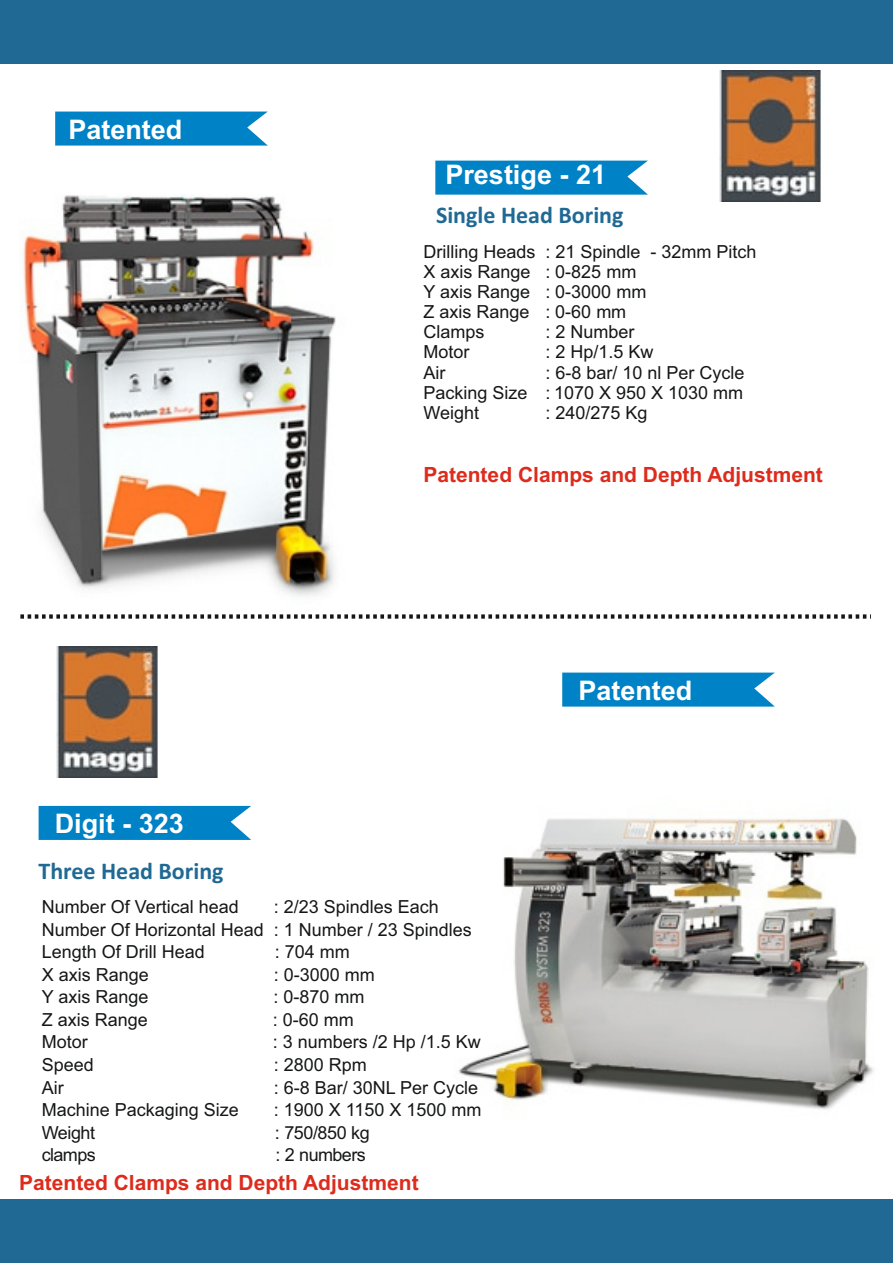
<style>
.page{position:relative;width:893px;height:1263px;background:#fff}
.page>*{position:absolute;margin:0;border:0;box-sizing:border-box;transform-origin:0 0}
.t1{font:700 27px "Arial";color:#fff}
.t2{font:700 24px "Calibri";color:#1f6994}
.t3{font:700 21px "Arial";color:#dd2b1c}
.t4{font:18px/20.1px "Arial";color:#151616}
.t5{font:18px "Arial";letter-spacing:-.03em;color:#151616}
</style>
<div class="page">
<div style="left:0;top:0;width:893px;height:64px;background:#1f6994"></div>
<div style="left:0;top:1199px;width:893px;height:64px;background:#1f6994"></div>
<img style="left:23px;top:195px;width:313px;height:402px">
<img style="left:720px;top:70px;width:101px;height:131px">
<img style="left:459px;top:818px;width:415px;height:292px">
<svg style="left:55px;top:112px;width:213px;height:34px;background:#1089c9"></svg>
<svg style="left:562px;top:673px;width:213px;height:34px;background:#0f89c9"></svg>
<img style="left:57px;top:646px;width:101px;height:131px">
<svg style="left:435px;top:161px;width:213px;height:34px;background:#0f89c9"></svg>
<svg style="left:39px;top:806px;width:212px;height:34px;background:#0c88c8"></svg>
<svg style="left:20px;top:614px;width:851px;height:5px"></svg>
<h1 class="t1" style="left:68px;top:119px;width:116px">Patented</h1>
<h1 class="t1" style="left:55px;top:814px;width:131px">Digit - 323</h1>
<h2 class="t2" style="left:38px;top:861px;width:187px">Three Head Boring</h2>
<h1 class="t1" style="left:445px;top:165px;width:162px">Prestige - 21</h1>
<h2 class="t2" style="left:436px;top:205px;width:189px">Single Head Boring</h2>
<p class="t4" style="left:423px;top:243px;width:335px">Drilling Heads : 21 Spindle - 32mm Pitch<br>X axis Range : 0-825 mm<br>Y axis Range : 0-3000 mm<br>Z axis Range : 0-60 mm<br>Clamps</p>
<p class="t4" style="left:545px;top:324px;width:91px">: 2 Number</p>
<p class="t4" style="left:423px;top:344px;width:48px">Motor</p>
<p class="t4" style="left:545px;top:344px;width:110px">: 2 Hp/1.5 Kw</p>
<p class="t4" style="left:423px;top:364px;width:23px">Air</p>
<p class="t4" style="left:423px;top:364px;width:322px;text-align:justify;text-indent:122px">: 6-8 bar/ 10 nl Per Cycle Packing Size : 1070 X 950 X 1030 mm Weight</p>
<p class="t4" style="left:545px;top:404px;width:104px">: 240/275 Kg</p>
<p class="t3" style="left:423px;top:466px;width:401px">Patented Clamps and Depth Adjustment</p>
<h1 class="t1" style="left:578px;top:680px;width:116px">Patented</h1>
<p class="t4" style="left:42px;top:897px;width:432px;line-height:22.6px;text-indent:232px">: 2/23 Spindles Each<br>Number Of Horizontal Head : 1 Number / 23 Spindles<br>Length Of Drill Head</p>
<p class="t4" style="left:42px;top:898px;width:199px">Number Of Vertical head</p>
<p class="t4" style="left:275px;top:943px;width:77px">: 704 mm</p>
<p class="t4" style="left:42px;top:966px;width:109px">X axis Range</p>
<p class="t4" style="left:274px;top:966px;width:103px">: 0-3000 mm</p>
<p class="t4" style="left:42px;top:988px;width:108px">Y axis Range</p>
<p class="t4" style="left:274px;top:988px;width:93px">: 0-870 mm</p>
<p class="t4" style="left:42px;top:1011px;width:108px">Z axis Range</p>
<p class="t4" style="left:273px;top:1011px;width:83px">: 0-60 mm</p>
<p class="t4" style="left:42px;top:1034px;width:48px">Motor</p>
<p class="t4" style="left:273px;top:1034px;width:210px">: 3 numbers /2 Hp /1.5 Kw</p>
<p class="t4" style="left:42px;top:1056px;width:54px">Speed</p>
<p class="t4" style="left:274px;top:1056px;width:95px">: 2800 Rpm</p>
<p class="t4" style="left:42px;top:1079px;width:23px">Air</p>
<p class="t4" style="left:274px;top:1079px;width:206px">: 6-8 Bar/ 30NL Per Cycle</p>
<p class="t4" style="left:42px;top:1101px;width:199px">Machine Packaging Size</p>
<p class="t4" style="left:274px;top:1101px;width:209px">: 1900 X 1150 X 1500 mm</p>
<p class="t4" style="left:42px;top:1124px;width:55px">Weight</p>
<p class="t4" style="left:275px;top:1124px;width:97px">: 750/850 kg</p>
<p class="t4" style="left:42px;top:1146px;width:56px">clamps</p>
<p class="t5" style="left:275px;top:1148px;width:92px">: 2 numbers</p>
<p class="t3" style="left:19px;top:1175px;width:401px">Patented Clamps and Depth Adjustment</p>
</div>
